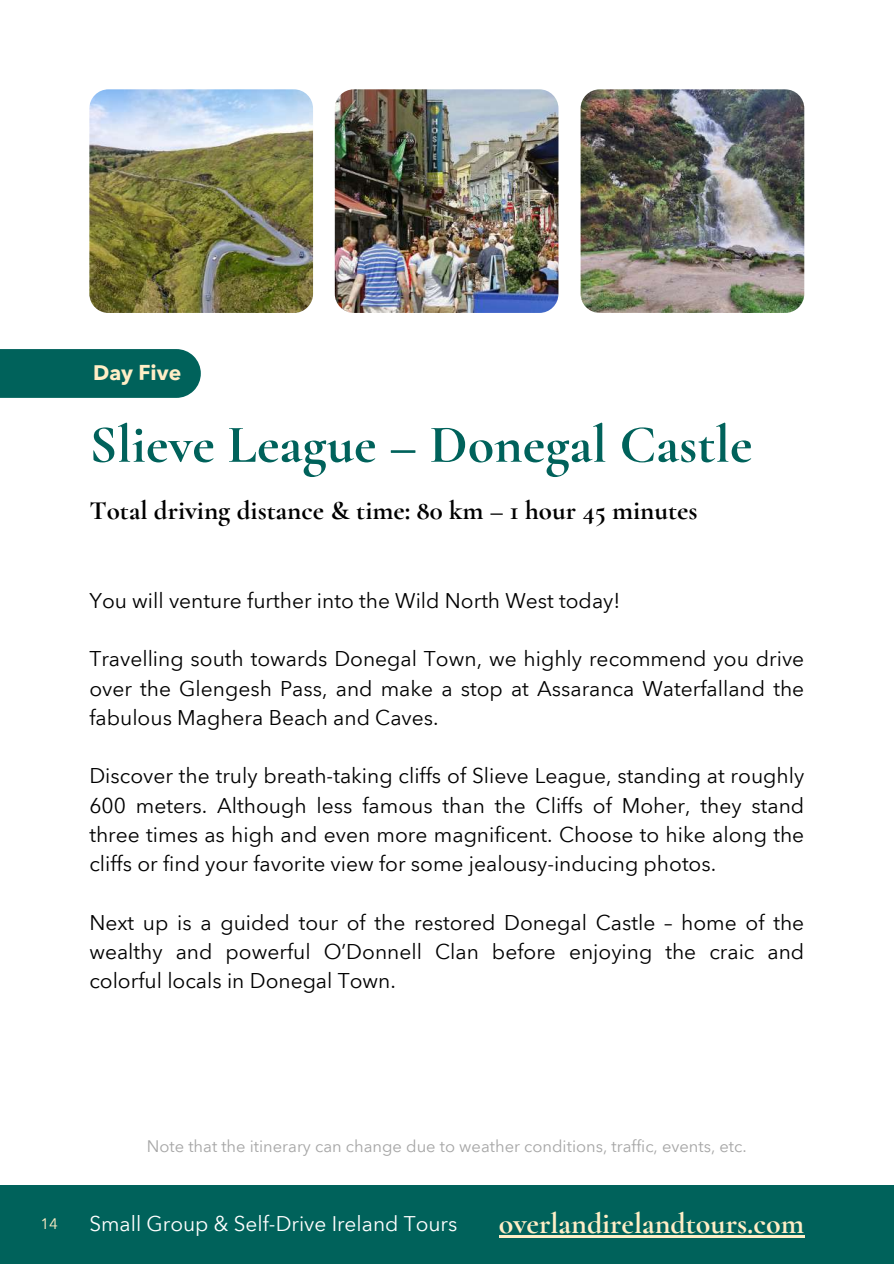
<style>
.page{position:relative;width:894px;height:1264px;background:#fff}
.page>*{position:absolute;margin:0;border:0;box-sizing:border-box;transform-origin:0 0}
.t1{font:700 54px "Cormorant Garamond";color:#00625b}
.t2{font:700 30px "Cormorant Garamond";color:#ffeec6}
.t3{font:700 27px "Cormorant Garamond";color:#000}
.t4{font:21px/29.2px "Avenir Next Arabic";color:#000;text-align:justify}
.t5{font:700 21px "Avenir Next Arabic";color:#ffeec6}
.t6{font:20.85px "Avenir Next Arabic";color:#fff}
.t7{font:16.5px "Avenir Next Arabic";color:#a6a6a6}
.t8{font:15px "Avenir Next Arabic";color:#ffeec6}
</style>
<div class="page">
<div style="left:0;top:1184px;width:893px;height:79px;background:#00625b"></div>
<hr style="left:498px;top:1235px;width:306px;height:2px;background:#ffeec6">
<div style="left:0;top:349px;width:201px;height:49px;background:#00625b"></div>
<img style="left:89px;top:89px;width:224px;height:224px;border-radius:19px">
<img style="left:335px;top:89px;width:223px;height:224px;border-radius:19px">
<img style="left:580px;top:89px;width:224px;height:224px;border-radius:19px">
<p class="t5" style="left:93px;top:361px;width:89px">Day Five</p>
<h1 class="t1" style="left:89px;top:412px;width:664px">Slieve League – Donegal Castle</h1>
<p class="t3" style="left:89px;top:493px;width:609px">Total driving distance &amp; time: 80 km – 1 hour 45 minutes</p>
<p class="t4" style="left:89px;top:586px;width:532px">You will venture further into the Wild North West today!</p>
<p class="t4" style="left:89px;top:644px;width:716px">Travelling south towards Donegal Town, we highly recommend you drive over the Glengesh Pass, and make a stop at Assaranca Waterfalland the fabulous Maghera Beach and Caves.</p>
<p class="t4" style="left:89px;top:761px;width:716px">Discover the truly breath-taking cliffs of Slieve League, standing at roughly 600 meters. Although less famous than the Cliffs of Moher, they stand three times as high and even more magnificent. Choose to hike along the cliffs or find your favorite view for some jealousy-inducing photos.</p>
<p class="t4" style="left:89px;top:907px;width:716px">Next up is a guided tour of the restored Donegal Castle – home of the wealthy and powerful O’Donnell Clan before enjoying the craic and colorful locals in Donegal Town.</p>
<p class="t7" style="left:147px;top:1136px;width:601px">Note that the itinerary can change due to weather conditions, traffic, events, etc.</p>
<p class="t8" style="left:40px;top:1214px;width:19px">14</p>
<p class="t6" style="left:89px;top:1211px;width:369px">Small Group &amp; Self-Drive Ireland Tours</p>
<h2 class="t2" style="left:498px;top:1205px;width:307px">overlandirelandtours.com</h2>
</div>
